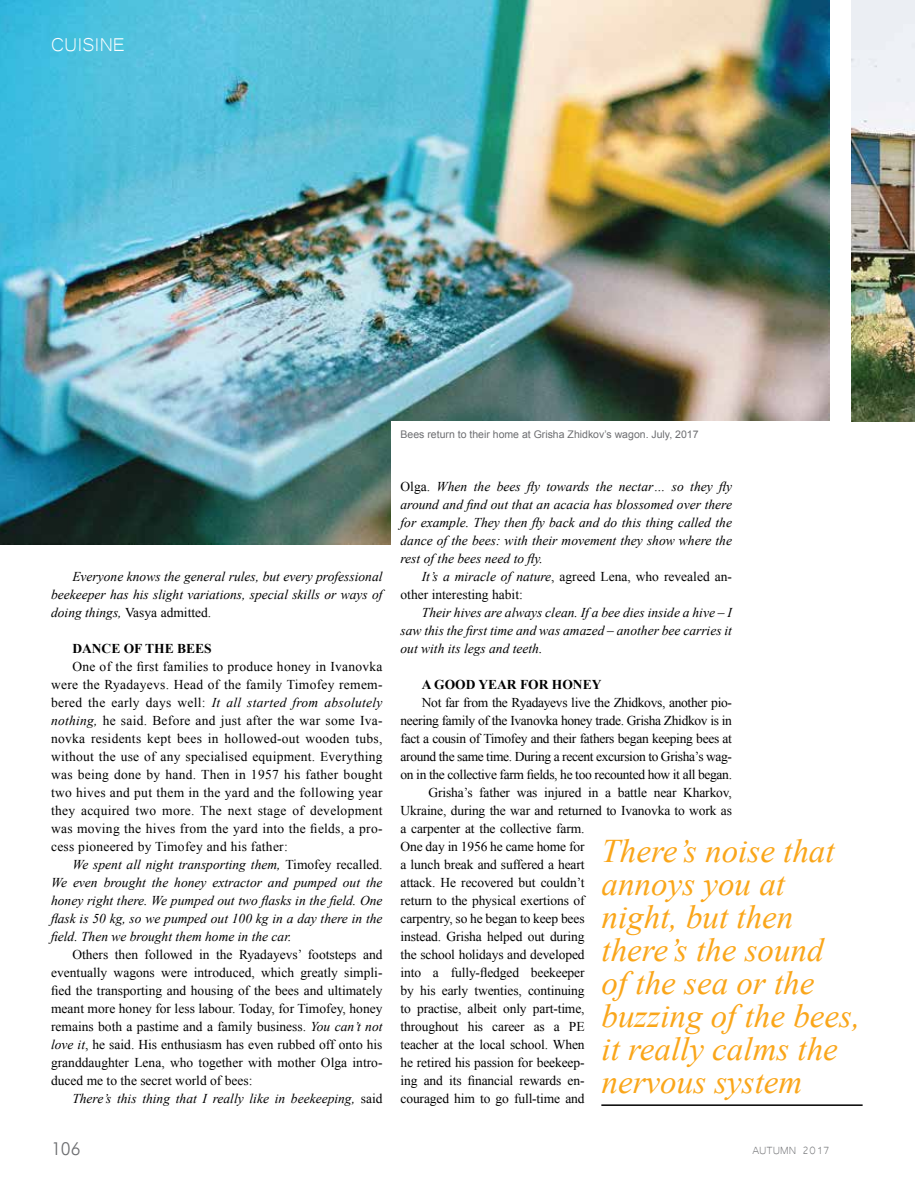
<style>
.page{position:relative;width:915px;height:1191px;background:#fff}
.page>*{position:absolute;margin:0;border:0;box-sizing:border-box;transform-origin:0 0}
.t1{font:italic 33px/33px "Times New Roman";color:#faa61a}
.t2{font:24px "Microsoft Yi Baiti";color:#fff}
.t3{font:18px "Futuris CTT";color:#6d6e71}
.t4{font:13.5px/18px "Times New Roman";letter-spacing:-.01em;color:#000;text-align:justify}
.t5{font:italic 13.5px/18px "Times New Roman";color:#000;text-align:justify}
.t6{font:700 13.5px "Times New Roman";color:#000}
.t7{font:13.5px "Microsoft Yi Baiti";color:#6d6e71}
.t8{font:10.5px "Arial";color:#6d6e71}
.s1{font-style:normal}
.s2{font-style:italic}
</style>
<div class="page">
<img style="left:0;top:0;width:829px;height:544px">
<img style="left:851px;top:0;width:63px;height:421px">
<hr style="left:601px;top:1104px;width:261px;height:2px;background:#000">
<div style="left:391px;top:421px;width:459px;height:166px;background:#fff"></div>
<h2 class="t2" style="left:51px;top:31px;width:75px">CUISINE</h2>
<p class="t8" style="left:400px;top:427px;width:299px">Bees return to their home at Grisha Zhidkov’s wagon. July, 2017</p>
<p class="t5" style="left:51px;top:567px;width:333px;text-indent:21px">Everyone knows the general rules, but every professional beekeeper has his slight variations, special skills or ways of doing things, <span class="s1">Vasya admitted.</span></p>
<p class="t6" style="left:72px;top:639px;width:141px">DANCE OF THE BEES</p>
<p class="t4" style="left:51px;top:657px;width:333px;text-indent:21px">One of the first families to produce honey in Ivanovka were the Ryadayevs. Head of the family Timofey remem&shy;bered the early days well: <span class="s2">It all started from absolutely nothing,</span> he said. Before and just after the war some Iva&shy;novka residents kept bees in hollowed-out wooden tubs, without the use of any specialised equipment. Everything was being done by hand. Then in 1957 his father bought two hives and put them in the yard and the following year they acquired two more. The next stage of development was moving the hives from the yard into the fields, a pro&shy;cess pioneered by Timofey and his father:</p>
<p class="t5" style="left:51px;top:855px;width:333px;text-indent:21px">We spent all night transporting them, <span class="s1">Timofey recalled.<br></span>We even brought the honey extractor and pumped out the honey right there. We pumped out two flasks in the field. One flask is 50 kg, so we pumped out 100 kg in a day there in the field. Then we brought them home in the car.</p>
<p class="t4" style="left:51px;top:945px;width:333px;text-indent:21px">Others then followed in the Ryadayevs’ footsteps and eventually wagons were introduced, which greatly simpli&shy;fied the transporting and housing of the bees and ultimately meant more honey for less labour. Today, for Timofey, honey remains both a pastime and a family business. <span class="s2">You can’t not love it</span>, he said. His enthusiasm has even rubbed off onto his granddaughter Lena, who together with mother Olga intro&shy;duced me to the secret world of bees:</p>
<p class="t5" style="left:72px;top:1089px;width:311px">There’s this thing that I really like in beekeeping, <span class="s1">said</span></p>
<p class="t5" style="left:400px;top:477px;width:333px"><span class="s1">Olga.</span> When the bees fly towards the nectar… so they fly around and find out that an acacia has blossomed over there for example. They then fly back and do this thing called the dance of the bees: with their movement they show where the rest of the bees need to fly.</p>
<p class="t4" style="left:400px;top:567px;width:333px;text-indent:21px"><span class="s2">It’s a miracle of nature</span>, agreed Lena, who revealed an&shy;other interesting habit:</p>
<p class="t5" style="left:400px;top:603px;width:333px;text-indent:21px">Their hives are always clean. If a bee dies inside a hive <span class="s1">–</span> I saw this the first time and was amazed <span class="s1">–</span> another bee carries it out with its legs and teeth.</p>
<p class="t6" style="left:421px;top:675px;width:181px">A GOOD YEAR FOR HONEY</p>
<p class="t4" style="left:421px;top:693px;width:311px">Not far from the Ryadayevs live the Zhidkovs, another pio-</p>
<p class="t4" style="left:400px;top:711px;width:333px">neering family of the Ivanovka honey trade. Grisha Zhidkov is in</p>
<p class="t4" style="left:400px;top:729px;width:333px">fact a cousin of Timofey and their fathers began keeping bees at</p>
<p class="t4" style="left:400px;top:747px;width:333px">around the same time. During a recent excursion to Grisha’s wag-</p>
<p class="t4" style="left:400px;top:765px;width:333px">on in the collective farm fields, he too recounted how it all began.</p>
<p class="t4" style="left:428px;top:783px;width:305px">Grisha’s father was injured in a battle near Kharkov,</p>
<p class="t4" style="left:400px;top:801px;width:333px">Ukraine, during the war and returned to Ivanovka to work as</p>
<p class="t4" style="left:400px;top:819px;width:185px">a carpenter at the collective farm.</p>
<p class="t4" style="left:400px;top:837px;width:185px">One day in 1956 he came home for</p>
<p class="t4" style="left:400px;top:855px;width:185px">a lunch break and suffered a heart</p>
<p class="t4" style="left:400px;top:873px;width:185px">attack. He recovered but couldn’t</p>
<p class="t4" style="left:400px;top:891px;width:185px">return to the physical exertions of</p>
<p class="t4" style="left:400px;top:909px;width:185px">carpentry, so he began to keep bees</p>
<p class="t4" style="left:400px;top:927px;width:185px">instead. Grisha helped out during</p>
<p class="t4" style="left:400px;top:945px;width:185px">the school holidays and developed</p>
<p class="t4" style="left:400px;top:963px;width:185px">into a fully-fledged beekeeper</p>
<p class="t4" style="left:400px;top:981px;width:185px">by his early twenties, continuing</p>
<p class="t4" style="left:400px;top:999px;width:185px">to practise, albeit only part-time,</p>
<p class="t4" style="left:400px;top:1017px;width:185px">throughout his career as a PE</p>
<p class="t4" style="left:400px;top:1035px;width:185px">teacher at the local school. When</p>
<p class="t4" style="left:400px;top:1053px;width:185px">he retired his passion for beekeep-</p>
<p class="t4" style="left:400px;top:1071px;width:185px">ing and its financial rewards en-</p>
<p class="t4" style="left:400px;top:1089px;width:185px">couraged him to go full-time and</p>
<h1 class="t1" style="left:601px;top:833px;width:260px">There’s noise that annoys you at night, but then there’s the sound<br>of the sea or the buzzing of the bees, it really calms the nervous system</h1>
<h3 class="t3" style="left:51px;top:1139px;width:31px">106</h3>
<p class="t7" style="left:752px;top:1142px;width:79px">AUTUMN 2017</p>
</div>
